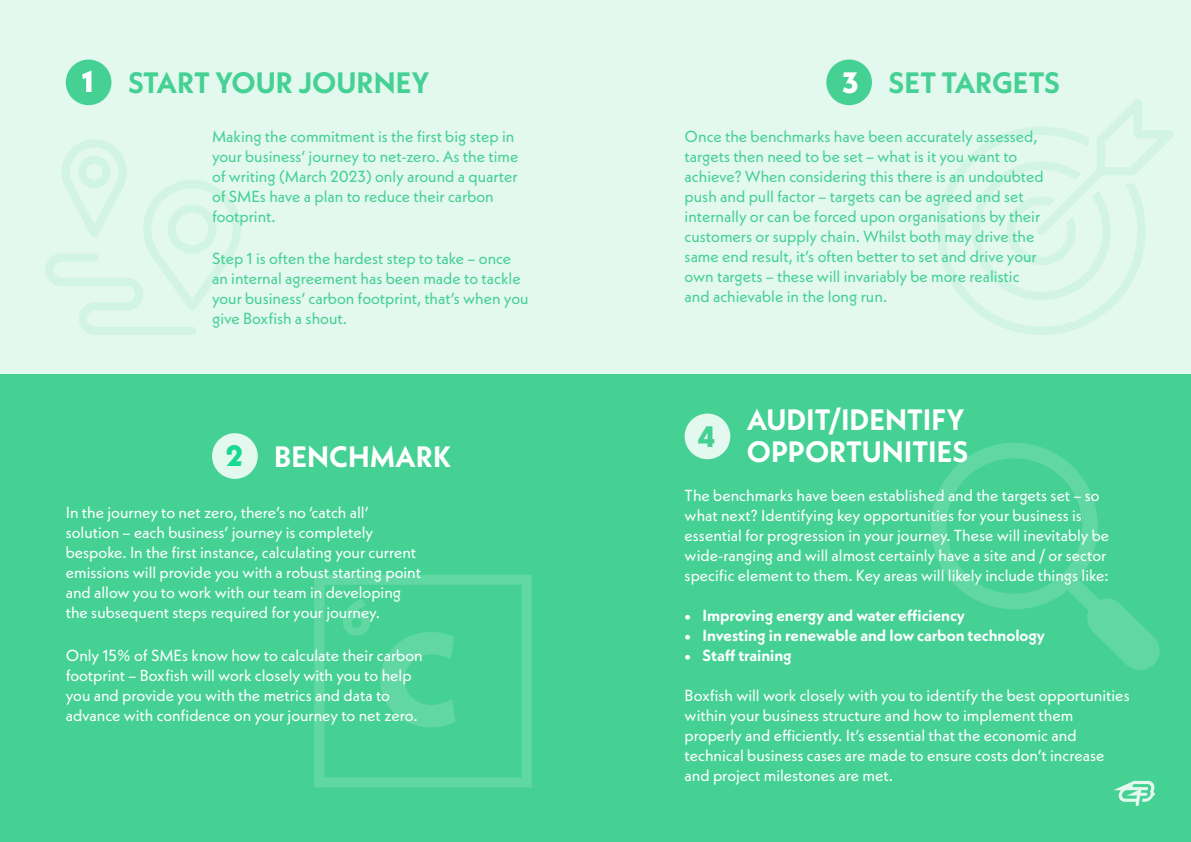
<style>
.page{position:relative;width:1191px;height:842px;background:#fff}
.page>*{position:absolute;margin:0;border:0;box-sizing:border-box;transform-origin:0 0}
.t1{font:700 29.5px "Neue Kabel";color:#fff}
.t2{font:700 29.5px "Neue Kabel";color:#45d194}
.t3{font:800 29.5px "Neue Kabel";color:#1ad994}
.t4{font:800 29.5px "Neue Kabel";color:#fff}
.t5{font:800 29.5px "Neue Kabel";color:#45d194}
.t6{font:16px/20px "Neue Kabel";color:#fff}
.t7{font:16px/20px "Neue Kabel";color:#45d194}
.t8{font:700 16px "Neue Kabel";color:#fff}
</style>
<div class="page">
<div style="left:0;top:0;width:1191px;height:374px;background:#e3f8ef"></div>
<svg style="left:937px;top:154px;width:182px;height:181px"></svg>
<svg style="left:972px;top:99px;width:201px;height:201px"></svg>
<div style="left:0;top:374px;width:1191px;height:468px;background:#45d194"></div>
<svg style="left:45px;top:139px;width:196px;height:196px"></svg>
<svg style="left:1113px;top:781px;width:42px;height:25px"></svg>
<svg style="left:931px;top:443px;width:229px;height:227px"></svg>
<svg style="left:314px;top:575px;width:218px;height:212px"></svg>
<svg style="left:380px;top:632px;width:75px;height:95px"></svg>
<svg style="left:343px;top:599px;width:27px;height:37px"></svg>
<div style="left:66px;top:60px;width:45px;height:45px;background:#45d194;border-radius:50%"></div>
<svg style="left:82px;top:70px;width:9px;height:22px"></svg>
<div style="left:212px;top:433px;width:46px;height:46px;background:#e3f8ef;border-radius:50%"></div>
<div style="left:826px;top:60px;width:46px;height:45px;background:#45d194;border-radius:50%"></div>
<div style="left:684px;top:414px;width:46px;height:45px;background:#e3f8ef;border-radius:50%"></div>
<p class="t2" style="left:128px;top:64px;width:303px">START YOUR JOURNEY</p>
<p class="t7" style="left:212px;top:126px;width:308px">Making the commitment is the first big step in your business’ journey to net-zero. As the time of writing (March 2023) only around a quarter of SMEs have a plan to reduce their carbon footprint.</p>
<p class="t7" style="left:212px;top:248px;width:318px">Step 1 is often the hardest step to take – once an internal agreement has been made to tackle your business’ carbon footprint, that’s when you give Boxfish a shout.</p>
<p class="t3" style="left:226px;top:437px;width:19px">2</p>
<p class="t1" style="left:274px;top:438px;width:178px">BENCHMARK</p>
<p class="t6" style="left:66px;top:503px;width:357px">In the journey to net zero, there’s no ‘catch all’ solution – each business’ journey is completely bespoke. In the first instance, calculating your current emissions will provide you with a robust starting point and allow you to work with our team in developing the subsequent steps required for your journey.</p>
<p class="t6" style="left:66px;top:645px;width:358px">Only 15% of SMEs know how to calculate their carbon footprint – Boxfish will work closely with you to help you and provide you with the metrics and data to advance with confidence on your journey to net zero.</p>
<p class="t4" style="left:842px;top:64px;width:18px">3</p>
<p class="t2" style="left:888px;top:64px;width:173px">SET TARGETS</p>
<p class="t7" style="left:684px;top:126px;width:360px">Once the benchmarks have been accurately assessed, targets then need to be set – what is it you want to achieve? When considering this there is an undoubted push and pull factor – targets can be agreed and set internally or can be forced upon organisations by their customers or supply chain. Whilst both may drive the same end result, it’s often better to set and drive your own targets – these will invariably be more realistic and achievable in the long run.</p>
<p class="t5" style="left:698px;top:418px;width:19px">4</p>
<p class="t1" style="left:747px;top:401px;width:219px">AUDIT/IDENTIFY</p>
<p class="t1" style="left:747px;top:433px;width:223px">OPPORTUNITIES</p>
<p class="t6" style="left:684px;top:485px;width:426px">The benchmarks have been established and the targets set – so what next? Identifying key opportunities for your business is essential for progression in your journey. These will inevitably be wide-ranging and will almost certainly have a site and / or sector specific element to them. Key areas will likely include things like:</p>
<p class="t8" style="left:684px;top:605px;width:282px">• Improving energy and water efficiency</p>
<p class="t8" style="left:684px;top:625px;width:362px">• Investing in renewable and low carbon technology</p>
<p class="t8" style="left:684px;top:645px;width:109px">• Staff training</p>
<p class="t6" style="left:684px;top:685px;width:446px">Boxfish will work closely with you to identify the best opportunities within your business structure and how to implement them properly and efficiently. It’s essential that the economic and technical business cases are made to ensure costs don’t increase and project milestones are met.</p>
</div>
